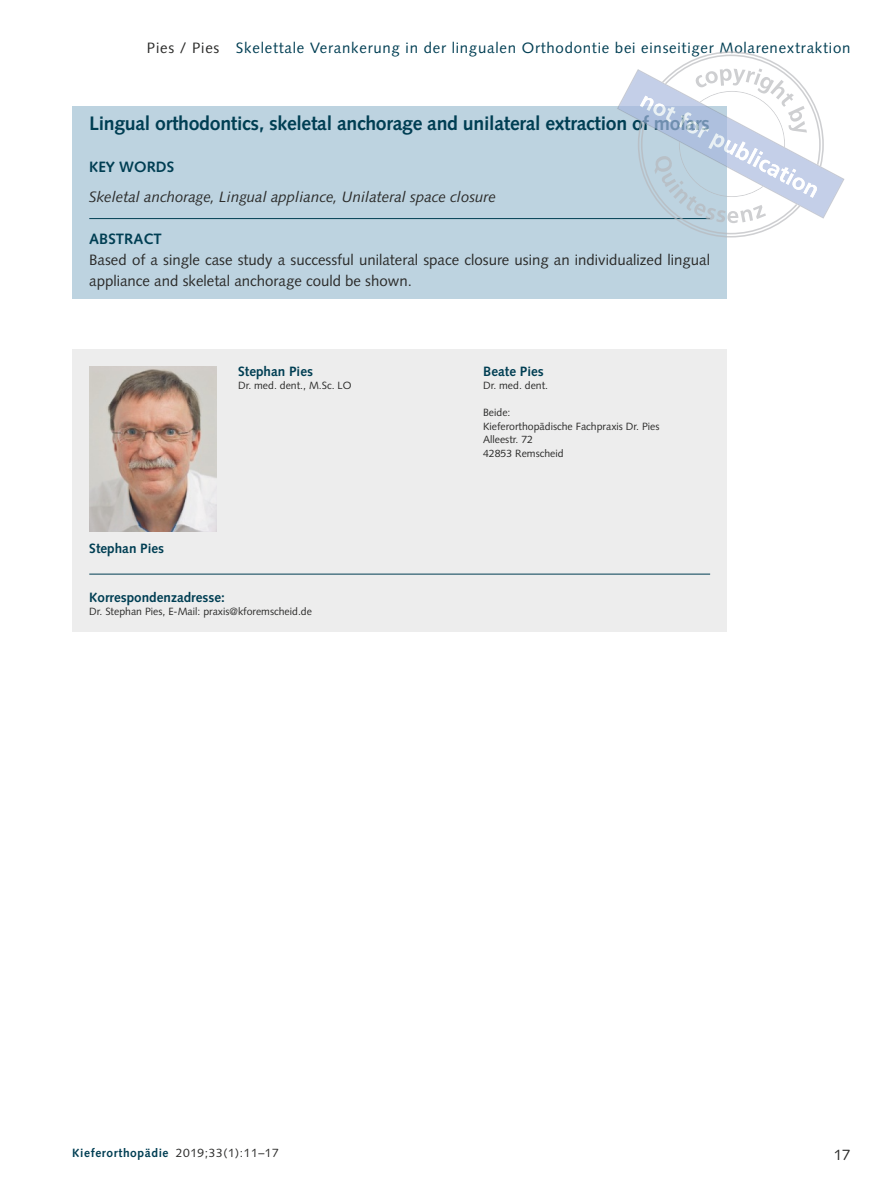
<style>
.page{position:relative;width:893px;height:1191px;background:#fff}
.page>*{position:absolute;margin:0;border:0;box-sizing:border-box;transform-origin:0 0}
.t1{font:700 19.5px "Syntax LT Std";letter-spacing:-.015em;color:#003e53}
.t2{font:15px/21px "Syntax LT Std";color:#2b2b2a}
.t3{font:15px "Syntax LT Std";letter-spacing:.05em;color:#003e53}
.t4{font:italic 15px "Syntax LT Std";color:#2b2b2a}
.t5{font:700 15px "Syntax LT Std";color:#003e53}
.t6{font:700 13.5px "Syntax LT Std";color:#003e53}
.t7{font:700 12px "Syntax LT Std";letter-spacing:.05em;color:#003e53}
.t8{font:10.5px/13.5px "Syntax LT Std";color:#2b2b2a}
.s1{color:#2b2b2a}
.s2{font-weight:400;color:#2b2b2a}
</style>
<div class="page">
<div style="left:72px;top:349px;width:655px;height:282px;background:#ededed"></div>
<hr style="left:89px;top:574px;width:621px;height:1px;background:#003e53">
<img style="left:89px;top:366px;width:128px;height:165px">
<div style="left:72px;top:106px;width:655px;height:193px;background:#bdd3e0"></div>
<hr style="left:89px;top:218px;width:621px;height:1px;background:#003e53">
<svg style="left:617px;top:51px;width:227px;height:186px"></svg>
<h2 class="t3" style="left:147px;top:39px;width:705px"><span class="s1">Pies / Pies</span> Skelettale Verankerung in der lingualen Orthodontie bei einseitiger Molarenextraktion</h2>
<h1 class="t1" style="left:89px;top:112px;width:622px">Lingual orthodontics, skeletal anchorage and unilateral extraction of molars</h1>
<h2 class="t5" style="left:89px;top:159px;width:86px">KEY WORDS</h2>
<h2 class="t4" style="left:89px;top:188px;width:408px">Skeletal anchorage, Lingual appliance, Unilateral space closure</h2>
<h2 class="t5" style="left:89px;top:230px;width:74px">ABSTRACT</h2>
<h2 class="t2" style="left:89px;top:249px;width:622px">Based of a single case study a successful unilateral space closure using an individualized lingual appliance and skeletal anchorage could be shown.</h2>
<p class="t6" style="left:238px;top:363px;width:77px">Stephan Pies</p>
<p class="t8" style="left:238px;top:379px;width:115px">Dr. med. dent., M.Sc. LO</p>
<p class="t6" style="left:89px;top:541px;width:77px">Stephan Pies</p>
<p class="t6" style="left:89px;top:589px;width:137px">Korrespondenzadresse:</p>
<p class="t8" style="left:89px;top:604px;width:224px">Dr. Stephan Pies, E-Mail: praxis@kforemscheid.de</p>
<p class="t6" style="left:483px;top:363px;width:62px">Beate Pies</p>
<p class="t8" style="left:483px;top:379px;width:67px">Dr. med. dent.</p>
<p class="t8" style="left:483px;top:406px;width:178px">Beide:<br>Kieferorthopädische Fachpraxis Dr. Pies<br>Alleestr. 72<br>42853 Remscheid</p>
<p class="t7" style="left:72px;top:1145px;width:208px">Kieferorthopädie <span class="s2">2019;33(1):11–17</span></p>
<h2 class="t2" style="left:834px;top:1144px;width:18px">17</h2>
</div>
